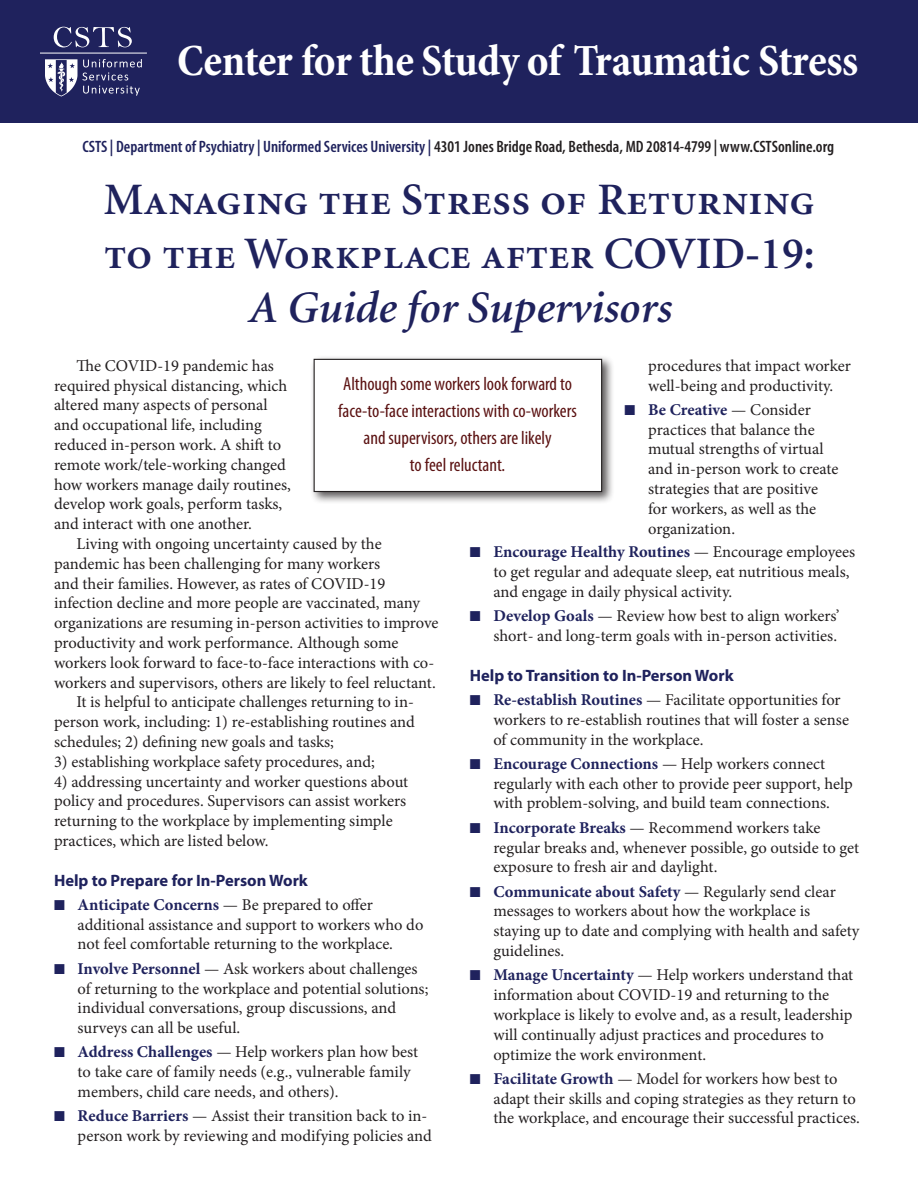
<style>
.page{position:relative;width:918px;height:1188px;background:#fff}
.page>*{position:absolute;margin:0;border:0;box-sizing:border-box;transform-origin:0 0}
.t1{font:45px "Minion Semibold SC";color:#1f225d}
.Subhead_2{font:700 condensed 45px "Minion Pro";letter-spacing:-.015em;color:#fff}
.h1b{font:italic 600 45px "Minion";color:#1f225d}
.PQ_centered{font:condensed 18.9px/27px "Myriad Pro";color:#5b1212;text-align:center}
.text{font:16.5px/19.8px "Minion Pro";letter-spacing:-.005em;color:#231f20}
.text-2{font:600 condensed 16.5px "Myriad Pro";color:#231f20}
.t2{font:700 16.5px "Myriad Pro";color:#1f225d}
.s1{color:#1f225d}
.s2{font-family:"Minion";font-weight:600}
.s3{font-weight:700;color:#1f225d}
</style>
<div class="page">
<div style="left:310px;top:355px;width:305px;height:150px;background:#231f20;opacity:.75"></div>
<div style="left:314px;top:359px;width:288px;height:133px;background:#fff"></div>
<div style="left:314px;top:359px;width:288px;height:133px;border:1px solid #231f20"></div>
<div style="left:0;top:0;width:918px;height:123px;background:#1f225d"></div>
<svg style="left:83px;top:59px;width:59px;height:37px"></svg>
<svg style="left:45px;top:59px;width:32px;height:38px"></svg>
<hr style="left:40px;top:53px;width:107px;height:1px;background:#fff">
<svg style="left:54px;top:27px;width:78px;height:20px"></svg>
<p class="Subhead_2" style="left:177px;top:30px;width:683px">Center for the Study of Traumatic Stress</p>
<p class="text-2" style="left:82px;top:138px;width:753px"><span class="s1">CSTS | Department of Psychiatry | Uniformed Services University |</span> 4301 Jones Bridge Road, Bethesda, MD 20814-4799 | www.CSTSonline.org</p>
<p class="t1" style="left:104px;top:177px;width:712px">Managing the Stress of Returning</p>
<p class="t1" style="left:104px;top:231px;width:713px">to the Workplace after COVID-<span class="s2">19</span>:</p>
<p class="h1b" style="left:248px;top:285px;width:425px">A Guide for Supervisors</p>
<p class="text" style="left:54px;top:356px;width:239px;text-indent:22px">The COVID-19 pandemic has required physical distancing, which altered many aspects of personal and occupational life, including reduced in-person work. A shift to remote work/tele-working changed how workers manage daily routines, develop work goals, perform tasks, and interact with one another.</p>
<p class="text" style="left:54px;top:534px;width:386px;text-indent:22px">Living with ongoing uncertainty caused by the pandemic has been challenging for many workers<br>and their families. However, as rates of COVID-19 infection decline and more people are vaccinated, many organizations are resuming in-person activities to improve productivity and work performance. Although some workers look forward to face-to-face interactions with co&shy;workers and supervisors, others are likely to feel reluctant.</p>
<p class="text" style="left:54px;top:692px;width:362px;text-align:justify;text-indent:22px">It is helpful to anticipate challenges returning to in&shy;person work, including: 1) re-establishing routines and schedules; 2) defining new goals and tasks;</p>
<p class="text" style="left:54px;top:752px;width:322px">3) establishing workplace safety procedures, and;</p>
<p class="text" style="left:54px;top:772px;width:356px">4) addressing uncertainty and worker questions about policy and procedures. Supervisors can assist workers returning to the workplace by implementing simple practices, which are listed below.</p>
<p class="t2" style="left:54px;top:871px;width:255px">Help to Prepare for In-Person Work</p>
<p class="text" style="left:78px;top:895px;width:347px;text-indent:-24px"><span class="s1">■</span> <span class="s3">Anticipate Concerns</span> — Be prepared to offer additional assistance and support to workers who do not feel comfortable returning to the workplace.</p>
<p class="text" style="left:78px;top:959px;width:352px;text-indent:-24px"><span class="s1">■</span> <span class="s3">Involve Personnel</span> — Ask workers about challenges of returning to the workplace and potential solutions; individual conversations, group discussions, and surveys can all be useful.</p>
<p class="text" style="left:78px;top:1042px;width:342px;text-indent:-24px"><span class="s1">■</span> <span class="s3">Address Challenges</span> — Help workers plan how best to take care of family needs (e.g., vulnerable family members, child care needs, and others).</p>
<p class="text" style="left:54px;top:1106px;width:379px;text-align:right"><span class="s1">■</span> <span class="s3">Reduce Barriers</span> — Assist their transition back to in&shy;person work by reviewing and modifying policies and</p>
<p class="text" style="left:648px;top:356px;width:204px">procedures that impact worker well-being and productivity.</p>
<p class="text" style="left:648px;top:400px;width:192px;text-indent:-24px"><span class="s1">■</span> <span class="s3">Be Creative</span> — Consider practices that balance the mutual strengths of virtual and in-person work to create strategies that are positive for workers, as well as the organization.</p>
<p class="text" style="left:493px;top:542px;width:363px;text-indent:-24px"><span class="s1">■</span> <span class="s3">Encourage Healthy Routines</span> — Encourage employees to get regular and adequate sleep, eat nutritious meals, and engage in daily physical activity.</p>
<p class="text" style="left:470px;top:606px;width:371px;text-align:right"><span class="s1">■</span> <span class="s3">Develop Goals</span> — Review how best to align workers’ short- and long-term goals with in-person activities.</p>
<p class="t2" style="left:470px;top:666px;width:265px">Help to Transition to In-Person Work</p>
<p class="text" style="left:493px;top:690px;width:357px;text-indent:-24px"><span class="s1">■</span> <span class="s3">Re-establish Routines</span> — Facilitate opportunities for workers to re-establish routines that will foster a sense of community in the workplace.</p>
<p class="text" style="left:493px;top:754px;width:361px;text-indent:-24px"><span class="s1">■</span> <span class="s3">Encourage Connections</span> — Help workers connect regularly with each other to provide peer support, help with problem-solving, and build team connections.</p>
<p class="text" style="left:493px;top:818px;width:367px;text-indent:-24px"><span class="s1">■</span> <span class="s3">Incorporate Breaks</span> — Recommend workers take regular breaks and, whenever possible, go outside to get exposure to fresh air and daylight.</p>
<p class="text" style="left:493px;top:882px;width:368px;text-indent:-24px"><span class="s1">■</span> <span class="s3">Communicate about Safety</span> — Regularly send clear messages to workers about how the workplace is staying up to date and complying with health and safety guidelines.</p>
<p class="text" style="left:493px;top:965px;width:361px;text-indent:-24px"><span class="s1">■</span> <span class="s3">Manage Uncertainty</span> — Help workers understand that information about COVID-19 and returning to the workplace is likely to evolve and, as a result, leadership will continually adjust practices and procedures to optimize the work environment.</p>
<p class="text" style="left:493px;top:1069px;width:368px;text-indent:-24px"><span class="s1">■</span> <span class="s3">Facilitate Growth</span> — Model for workers how best to adapt their skills and coping strategies as they return to the workplace, and encourage their successful practices.</p>
<p class="PQ_centered" style="left:338px;top:371px;width:240px">Although some workers look forward to face-to-face interactions with co-workers and supervisors, others are likely</p>
<p class="PQ_centered" style="left:410px;top:452px;width:97px">to feel reluctant.</p>
</div>
